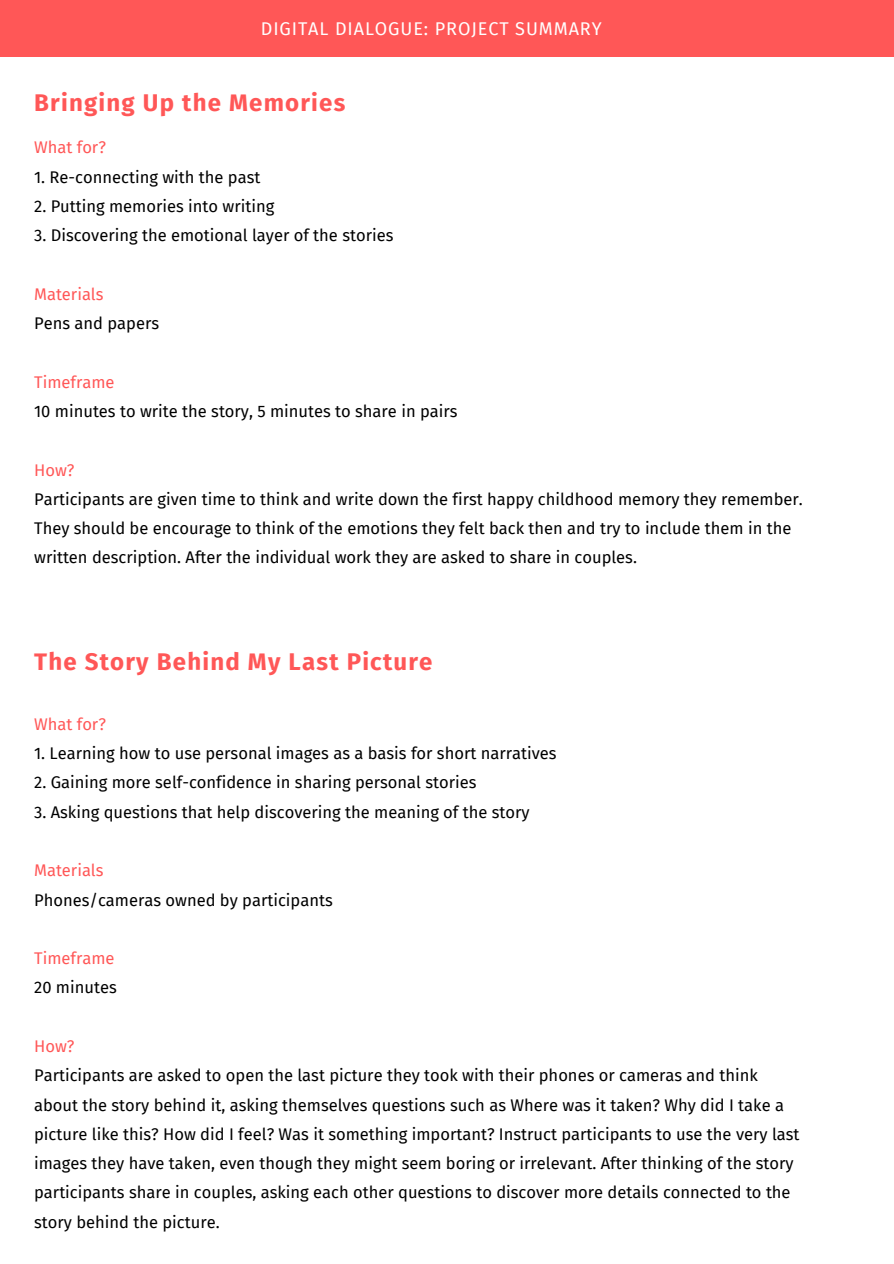
<style>
.page{position:relative;width:894px;height:1264px;background:#fff}
.page>*{position:absolute;margin:0;border:0;box-sizing:border-box;transform-origin:0 0}
.t1{font:700 24px "Fira Sans";letter-spacing:.05em;color:#ff5757}
.t2{font:18px "Fira Sans";letter-spacing:.05em;color:#fff}
.t3{font:16.5px/29.2px "Fira Sans";color:#000}
.t4{font:16.5px "Fira Sans";color:#ff5757}
</style>
<div class="page">
<div style="left:0;top:0;width:893px;height:56px;background:#ff5757"></div>
<p class="t2" style="left:261px;top:18px;width:342px">DIGITAL DIALOGUE: PROJECT SUMMARY</p>
<h1 class="t1" style="left:34px;top:89px;width:312px">Bringing Up the Memories</h1>
<p class="t4" style="left:34px;top:138px;width:73px">What for?</p>
<p class="t3" style="left:34px;top:162px;width:228px">1. Re-connecting with the past</p>
<p class="t3" style="left:34px;top:192px;width:241px">2. Putting memories into writing</p>
<p class="t3" style="left:34px;top:221px;width:360px">3. Discovering the emotional layer of the stories</p>
<p class="t4" style="left:34px;top:284px;width:71px">Materials</p>
<p class="t3" style="left:34px;top:309px;width:126px">Pens and papers</p>
<p class="t4" style="left:34px;top:372px;width:82px">Timeframe</p>
<p class="t3" style="left:34px;top:397px;width:425px">10 minutes to write the story, 5 minutes to share in pairs</p>
<p class="t4" style="left:34px;top:460px;width:42px">How?</p>
<p class="t3" style="left:34px;top:484px;width:770px">Participants are given time to think and write down the first happy childhood memory they remember.<br>They should be encourage to think of the emotions they felt back then and try to include them in the written description. After the individual work they are asked to share in couples.</p>
<h1 class="t1" style="left:34px;top:647px;width:400px">The Story Behind My Last Picture</h1>
<p class="t4" style="left:34px;top:714px;width:73px">What for?</p>
<p class="t3" style="left:34px;top:739px;width:523px">1. Learning how to use personal images as a basis for short narratives</p>
<p class="t3" style="left:34px;top:768px;width:443px">2. Gaining more self-confidence in sharing personal stories</p>
<p class="t3" style="left:34px;top:797px;width:497px">3. Asking questions that help discovering the meaning of the story</p>
<p class="t4" style="left:34px;top:860px;width:71px">Materials</p>
<p class="t3" style="left:34px;top:885px;width:300px">Phones/cameras owned by participants</p>
<p class="t4" style="left:34px;top:948px;width:82px">Timeframe</p>
<p class="t3" style="left:34px;top:973px;width:84px">20 minutes</p>
<p class="t4" style="left:34px;top:1036px;width:42px">How?</p>
<p class="t3" style="left:34px;top:1061px;width:766px">Participants are asked to open the last picture they took with their phones or cameras and think about the story behind it, asking themselves questions such as Where was it taken? Why did I take a picture like this? How did I feel? Was it something important? Instruct participants to use the very last images they have taken, even though they might seem boring or irrelevant. After thinking of the story participants share in couples, asking each other questions to discover more details connected to the story behind the picture.</p>
</div>
